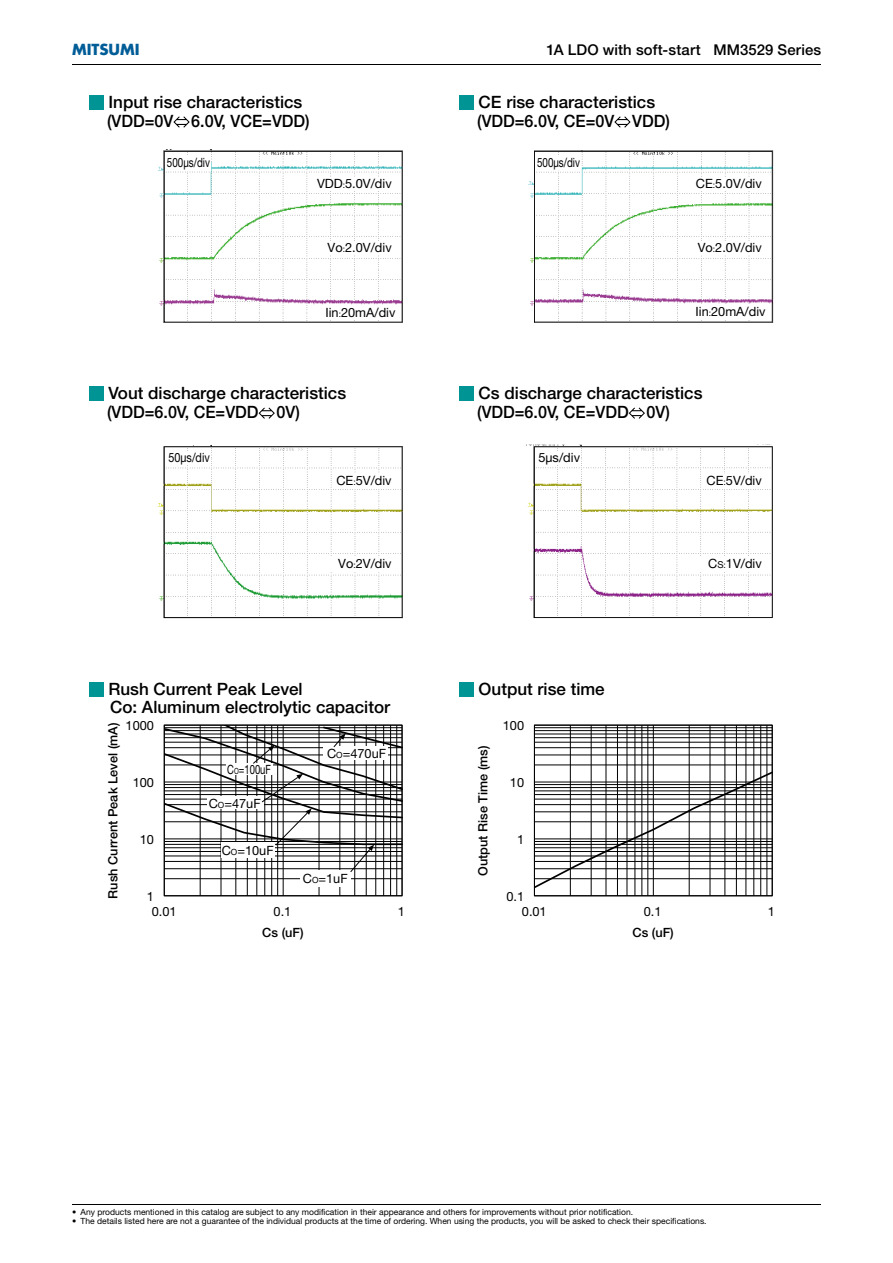
<style>
.page{position:relative;width:893px;height:1263px;background:#fff}
.page>*{position:absolute;margin:0;border:0;box-sizing:border-box;transform-origin:0 0}
.t1{font:500 16.95px/19.2px "Helvetica Neue";color:#000}
.t2{font:500 14.85px "Helvetica Neue";letter-spacing:.01em;color:#000}
.t3{font:700 14.85px "Futura";color:#005d97}
.t4{font:12.75px/15.8px "Helvetica Neue";color:#000}
.t5{font:500 12.75px "Helvetica Neue";color:#000}
.t6{font:12.75px "Helvetica Neue";color:#000;scale:.77 1}
.t7{font:12.75px "Helvetica Neue";color:#000;scale:.74 1}
.t8{font:12.75px "Helvetica Neue";color:#000;scale:.85 1}
.t9{font:8.55px "Helvetica Neue";color:#000}
.s1{font-size:8.55px}
.s2{font-size:9.6px}
</style>
<div class="page">
<hr style="left:72px;top:1204px;width:748px;height:1px;background:#000">
<hr style="left:72px;top:64px;width:748px;height:1px;background:#000">
<div style="left:89px;top:95px;width:15px;height:15px;background:#009495"></div>
<svg style="left:173px;top:116px;width:17px;height:12px"></svg>
<img style="left:157px;top:149px;width:246px;height:174px">
<svg style="left:164px;top:151px;width:238px;height:172px"></svg>
<div style="left:168px;top:156px;width:43px;height:14px;background:#fff"></div>
<div style="left:322px;top:305px;width:74px;height:14px;background:#fff"></div>
<div style="left:314px;top:177px;width:79px;height:14px;background:#fff"></div>
<div style="left:314px;top:241px;width:79px;height:14px;background:#fff"></div>
<hr style="left:200px;top:725px;width:1px;height:171px;background:#000">
<hr style="left:220px;top:725px;width:1px;height:171px;background:#000">
<hr style="left:235px;top:725px;width:1px;height:171px;background:#000">
<hr style="left:247px;top:725px;width:1px;height:171px;background:#000">
<hr style="left:256px;top:725px;width:1px;height:171px;background:#000">
<hr style="left:264px;top:725px;width:1px;height:171px;background:#000">
<hr style="left:271px;top:725px;width:1px;height:171px;background:#000">
<hr style="left:277px;top:725px;width:1px;height:171px;background:#000">
<hr style="left:318px;top:725px;width:1px;height:171px;background:#000">
<hr style="left:339px;top:725px;width:1px;height:171px;background:#000">
<hr style="left:354px;top:725px;width:1px;height:171px;background:#000">
<hr style="left:366px;top:725px;width:1px;height:171px;background:#000">
<hr style="left:375px;top:725px;width:1px;height:171px;background:#000">
<hr style="left:383px;top:725px;width:1px;height:171px;background:#000">
<hr style="left:390px;top:725px;width:1px;height:171px;background:#000">
<hr style="left:164px;top:878px;width:238px;height:1px;background:#000">
<hr style="left:396px;top:725px;width:1px;height:171px;background:#000">
<hr style="left:283px;top:725px;width:1px;height:171px;background:#000">
<div style="left:300px;top:870px;width:50px;height:17px;background:#fff"></div>
<svg style="left:164px;top:725px;width:238px;height:148px"></svg>
<img style="left:528px;top:150px;width:245px;height:173px">
<svg style="left:534px;top:151px;width:238px;height:171px"></svg>
<div style="left:538px;top:156px;width:43px;height:14px;background:#fff"></div>
<div style="left:692px;top:305px;width:74px;height:14px;background:#fff"></div>
<div style="left:684px;top:177px;width:79px;height:14px;background:#fff"></div>
<div style="left:684px;top:241px;width:79px;height:13px;background:#fff"></div>
<div style="left:459px;top:682px;width:15px;height:14px;background:#009495"></div>
<hr style="left:570px;top:725px;width:1px;height:171px;background:#000">
<hr style="left:590px;top:725px;width:1px;height:171px;background:#000">
<hr style="left:605px;top:725px;width:1px;height:171px;background:#000">
<hr style="left:617px;top:725px;width:1px;height:171px;background:#000">
<hr style="left:626px;top:725px;width:1px;height:171px;background:#000">
<hr style="left:634px;top:725px;width:1px;height:171px;background:#000">
<hr style="left:641px;top:725px;width:1px;height:171px;background:#000">
<hr style="left:647px;top:725px;width:1px;height:171px;background:#000">
<hr style="left:688px;top:725px;width:1px;height:171px;background:#000">
<hr style="left:709px;top:725px;width:1px;height:171px;background:#000">
<hr style="left:724px;top:725px;width:1px;height:171px;background:#000">
<hr style="left:736px;top:725px;width:1px;height:171px;background:#000">
<hr style="left:745px;top:725px;width:1px;height:171px;background:#000">
<hr style="left:753px;top:725px;width:1px;height:171px;background:#000">
<hr style="left:760px;top:725px;width:1px;height:171px;background:#000">
<hr style="left:766px;top:725px;width:1px;height:171px;background:#000">
<hr style="left:534px;top:727px;width:238px;height:1px;background:#000">
<hr style="left:534px;top:730px;width:238px;height:1px;background:#000">
<hr style="left:534px;top:734px;width:238px;height:1px;background:#000">
<hr style="left:534px;top:737px;width:238px;height:1px;background:#000">
<hr style="left:534px;top:742px;width:238px;height:1px;background:#000">
<hr style="left:534px;top:747px;width:238px;height:1px;background:#000">
<hr style="left:534px;top:755px;width:238px;height:1px;background:#000">
<hr style="left:534px;top:765px;width:238px;height:1px;background:#000">
<hr style="left:653px;top:725px;width:1px;height:171px;background:#000">
<svg style="left:536px;top:770px;width:234px;height:120px"></svg>
<div style="left:534px;top:725px;width:238px;height:171px;border:1px solid #000"></div>
<div style="left:459px;top:95px;width:15px;height:15px;background:#009495"></div>
<svg style="left:614px;top:116px;width:16px;height:12px"></svg>
<img style="left:157px;top:446px;width:7px;height:172px">
<svg style="left:164px;top:446px;width:238px;height:172px"></svg>
<div style="left:333px;top:474px;width:60px;height:14px;background:#fff"></div>
<div style="left:314px;top:557px;width:79px;height:14px;background:#fff"></div>
<div style="left:168px;top:451px;width:43px;height:14px;background:#fff"></div>
<div style="left:89px;top:386px;width:15px;height:15px;background:#009495"></div>
<svg style="left:258px;top:408px;width:17px;height:11px"></svg>
<img style="left:526px;top:445px;width:247px;height:173px">
<svg style="left:534px;top:446px;width:238px;height:172px"></svg>
<div style="left:538px;top:451px;width:43px;height:14px;background:#fff"></div>
<div style="left:703px;top:474px;width:60px;height:14px;background:#fff"></div>
<div style="left:684px;top:557px;width:79px;height:14px;background:#fff"></div>
<div style="left:459px;top:386px;width:15px;height:15px;background:#009495"></div>
<svg style="left:628px;top:408px;width:17px;height:11px"></svg>
<div style="left:89px;top:682px;width:15px;height:14px;background:#009495"></div>
<h2 class="t3" style="left:72px;top:43px;width:69px">MITSUMI</h2>
<h2 class="t2" style="left:546px;top:45px;width:276px">1A LDO with soft-start MM3529 Series</h2>
<h1 class="t1" style="left:107px;top:94px;width:204px">Input rise characteristics (VDD=0V 6.0V, VCE=VDD)</h1>
<h3 class="t6" style="left:167px;top:158px;width:57px">500µs/div</h3>
<h1 class="t1" style="left:477px;top:94px;width:194px">CE rise characteristics (VDD=6.0V, CE=0V VDD)</h1>
<h3 class="t6" style="left:537px;top:158px;width:57px">500µs/div</h3>
<h3 class="t4" style="left:317px;top:177px;width:76px">VDD<span class="s1">:</span>5.0V/div</h3>
<h3 class="t4" style="left:696px;top:177px;width:67px">CE<span class="s1">:</span>5.0V/div</h3>
<h3 class="t4" style="left:327px;top:241px;width:66px">Vo<span class="s1">:</span>2.0V/div</h3>
<h3 class="t4" style="left:697px;top:241px;width:66px">Vo<span class="s1">:</span>2.0V/div</h3>
<h3 class="t4" style="left:325px;top:305px;width:71px">Iin<span class="s1">:</span>20mA/div</h3>
<h3 class="t4" style="left:695px;top:305px;width:71px">Iin<span class="s1">:</span>20mA/div</h3>
<h1 class="t1" style="left:107px;top:385px;width:241px">Vout discharge characteristics (VDD=6.0V, CE=VDD 0V)</h1>
<h1 class="t1" style="left:477px;top:385px;width:227px">Cs discharge characteristics (VDD=6.0V, CE=VDD 0V)</h1>
<h3 class="t8" style="left:168px;top:453px;width:50px">50µs/div</h3>
<h3 class="t4" style="left:538px;top:451px;width:43px">5µs/div</h3>
<h3 class="t4" style="left:336px;top:474px;width:57px">CE<span class="s1">:</span>5V/div</h3>
<h3 class="t4" style="left:706px;top:474px;width:57px">CE<span class="s1">:</span>5V/div</h3>
<h3 class="t4" style="left:338px;top:557px;width:55px">Vo<span class="s1">:</span>2V/div</h3>
<h3 class="t4" style="left:708px;top:557px;width:55px">C<span class="s2">S</span><span class="s1">:</span>1V/div</h3>
<h1 class="t1" style="left:108px;top:682px;width:283px;line-height:18px">Rush Current Peak Level<br>Co: Aluminum electrolytic capacitor</h1>
<h1 class="t1" style="left:478px;top:681px;width:128px">Output rise time</h1>
<h3 class="t5" style="left:108px;top:899px;width:178px;rotate:-90deg">Rush Current Peak Level (mA)</h3>
<h3 class="t4" style="left:126px;top:718px;width:30px">1000</h3>
<h3 class="t4" style="left:133px;top:775px;width:23px">100</h3>
<h3 class="t4" style="left:140px;top:832px;width:16px">10</h3>
<h3 class="t4" style="left:152px;top:889px;width:26px;text-indent:-5px">1<br>0.01</h3>
<h3 class="t7" style="left:227px;top:765px;width:61px">C<span class="s1">O</span>=100uF</h3>
<h3 class="t4" style="left:209px;top:796px;width:53px">C<span class="s1">O</span>=47uF</h3>
<h3 class="t4" style="left:222px;top:844px;width:53px">C<span class="s1">O</span>=10uF</h3>
<h3 class="t4" style="left:327px;top:746px;width:61px">C<span class="s1">O</span>=470uF</h3>
<h3 class="t4" style="left:303px;top:872px;width:46px">C<span class="s1">O</span>=1uF</h3>
<h3 class="t4" style="left:273px;top:905px;width:19px">0.1</h3>
<h3 class="t4" style="left:398px;top:905px;width:9px">1</h3>
<h3 class="t5" style="left:478px;top:876px;width:132px;rotate:-90deg">Output Rise Time (ms)</h3>
<h3 class="t4" style="left:503px;top:718px;width:23px">100</h3>
<h3 class="t4" style="left:510px;top:775px;width:16px">10</h3>
<h3 class="t4" style="left:517px;top:832px;width:9px">1</h3>
<h3 class="t4" style="left:522px;top:889px;width:26px;text-indent:-15px">0.1<br>0.01</h3>
<h3 class="t4" style="left:643px;top:905px;width:19px">0.1</h3>
<h3 class="t4" style="left:768px;top:905px;width:9px">1</h3>
<h3 class="t5" style="left:262px;top:928px;width:43px">Cs (uF)</h3>
<h3 class="t5" style="left:632px;top:928px;width:43px">Cs (uF)</h3>
<p class="t9" style="left:72px;top:1209px;width:562px">• Any products mentioned in this catalog are subject to any modification in their appearance and others for improvements without prior notification.</p>
<p class="t9" style="left:72px;top:1218px;width:636px">• The details listed here are not a guarantee of the individual products at the time of ordering. When using the products, you will be asked to check their specifications.</p>
</div>
